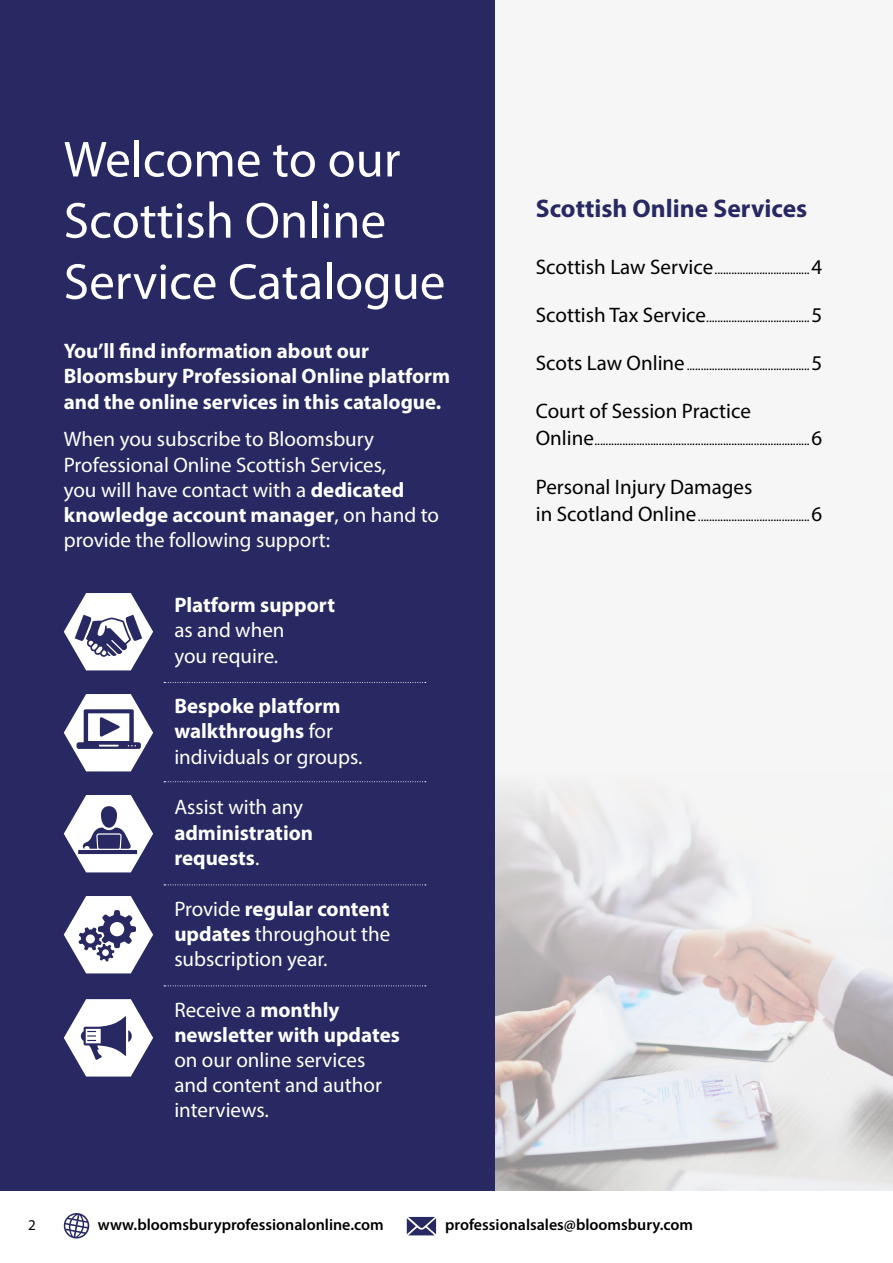
<style>
.page{position:relative;width:893px;height:1263px;background:#fff}
.page>*{position:absolute;margin:0;border:0;box-sizing:border-box;transform-origin:0 0}
.t1{font:51px/61.2px "Myriad Pro";color:#fff}
.t2{font:700 25.5px "Myriad Pro";color:#282962}
.t3{font:21px/25.2px "Myriad Pro";color:#fff}
.t4{font:700 21px/25.2px "Myriad Pro";color:#fff}
.t5{font:21px "Myriad Pro";color:#000}
.t6{font:600 16.05px "Myriad Pro";color:#000}
.t7{font:15px "Myriad Pro";color:#000}
.t8{font:13.5px "Myriad Pro";color:#000}
.s1{font-weight:700}
.s2{font-weight:400}
.s3{font-size:21px}
</style>
<div class="page">
<svg style="left:63px;top:1213px;width:27px;height:26px"></svg>
<svg style="left:407px;top:1217px;width:29px;height:18px"></svg>
<div style="left:487px;top:0;width:406px;height:1191px;background:#f6f6f6"></div>
<img style="left:494px;top:771px;width:399px;height:420px">
<div style="left:0;top:0;width:494px;height:1191px;background:#282962"></div>
<svg style="left:164px;top:682px;width:262px;height:1px"></svg>
<svg style="left:164px;top:781px;width:262px;height:1px"></svg>
<svg style="left:164px;top:884px;width:262px;height:1px"></svg>
<svg style="left:164px;top:985px;width:262px;height:1px"></svg>
<svg style="left:64px;top:593px;width:89px;height:77px"></svg>
<svg style="left:64px;top:694px;width:89px;height:77px"></svg>
<svg style="left:64px;top:795px;width:89px;height:77px"></svg>
<svg style="left:64px;top:896px;width:89px;height:77px"></svg>
<svg style="left:64px;top:999px;width:89px;height:77px"></svg>
<h1 class="t1" style="left:64px;top:128px;width:383px">Welcome to our<br>Scottish Online<br>Service Catalogue</h1>
<h3 class="t4" style="left:64px;top:338px;width:388px">You’ll find information about our<br>Bloomsbury Professional Online platform and the online services in this catalogue.</h3>
<h3 class="t3" style="left:64px;top:426px;width:377px">When you subscribe to Bloomsbury Professional Online Scottish Services,<br>you will have contact with a <span class="s1">dedicated knowledge account manager</span>, on hand to provide the following support:</h3>
<h3 class="t4" style="left:174px;top:592px;width:162px">Platform support</h3>
<h3 class="t3" style="left:174px;top:617px;width:112px">as and when you require.</h3>
<h3 class="t4" style="left:174px;top:693px;width:190px">Bespoke platform walkthroughs <span class="s2">for individuals or groups.</span></h3>
<h3 class="t3" style="left:174px;top:794px;width:130px">Assist with any</h3>
<h3 class="t4" style="left:174px;top:819px;width:140px">administration requests<span class="s2">.</span></h3>
<h3 class="t3" style="left:174px;top:895px;width:217px;text-align:justify">Provide <span class="s1">regular content updates</span> throughout the subscription year.</h3>
<h3 class="t4" style="left:174px;top:996px;width:227px"><span class="s2">Receive a</span> monthly newsletter with updates</h3>
<h3 class="t3" style="left:174px;top:1047px;width:209px">on our online services and content and author interviews.</h3>
<h2 class="t2" style="left:536px;top:192px;width:273px">Scottish Online Services</h2>
<p class="t8" style="left:536px;top:261px;width:288px"><span class="s3">Scottish Law Service</span>..................................<span class="s3">4</span></p>
<p class="t8" style="left:536px;top:309px;width:288px"><span class="s3">Scottish Tax Service</span>.....................................<span class="s3">5</span></p>
<p class="t8" style="left:536px;top:357px;width:288px"><span class="s3">Scots Law Online</span>............................................<span class="s3">5</span></p>
<h3 class="t5" style="left:536px;top:398px;width:217px">Court of Session Practice</h3>
<p class="t8" style="left:536px;top:433px;width:288px"><span class="s3">Online</span>.............................................................................<span class="s3">6</span></p>
<h3 class="t5" style="left:536px;top:474px;width:218px">Personal Injury Damages</h3>
<p class="t8" style="left:536px;top:508px;width:288px"><span class="s3">in Scotland Online</span>........................................<span class="s3">6</span></p>
<p class="t7" style="left:28px;top:1215px;width:9px">2</p>
<p class="t6" style="left:98px;top:1215px;width:287px">www.bloomsburyprofessionalonline.com</p>
<p class="t6" style="left:445px;top:1215px;width:250px">professionalsales@bloomsbury.com</p>
</div>
